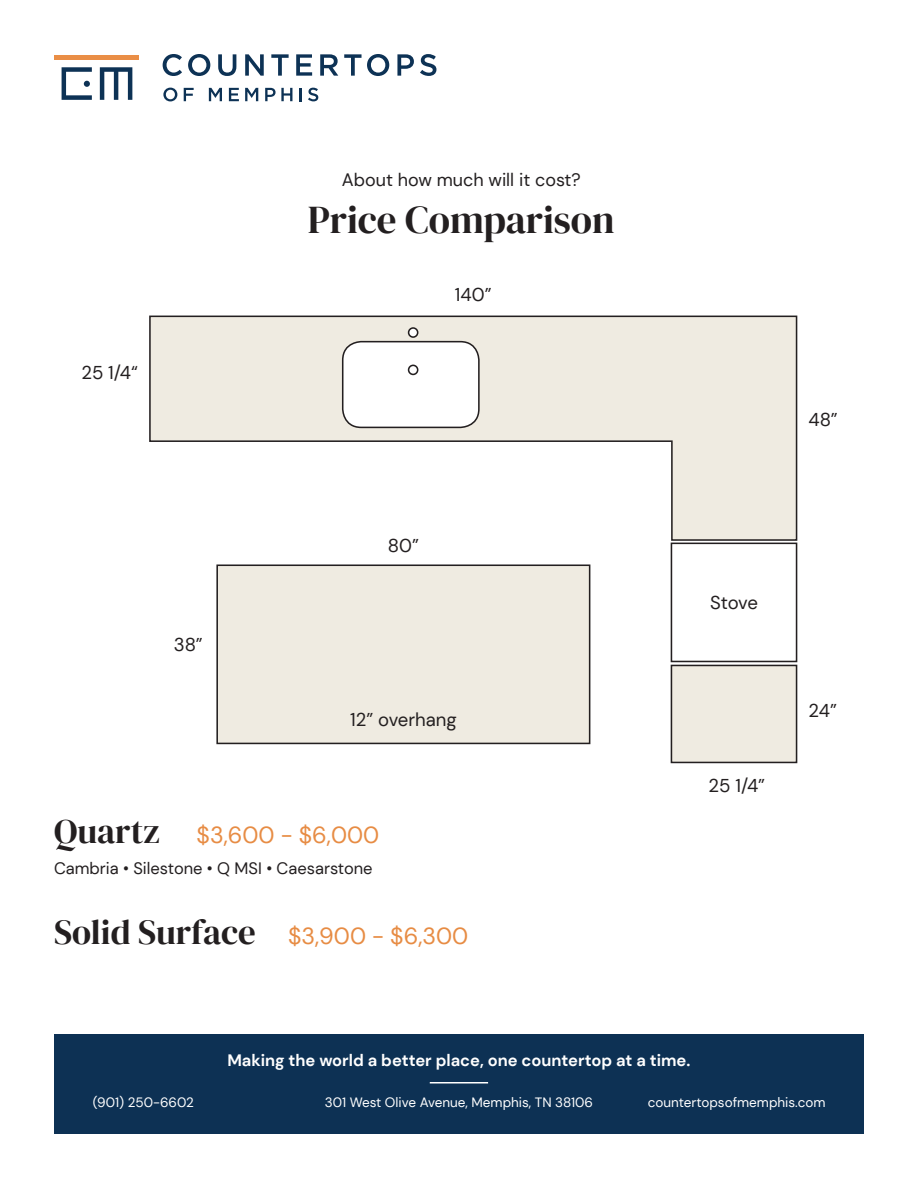
<style>
.page{position:relative;width:918px;height:1188px;background:#fff}
.page>*{position:absolute;margin:0;border:0;box-sizing:border-box;transform-origin:0 0}
.t1{font:39px "DM Serif Display";color:#231f20}
.t2{font:34.8px "DM Serif Display";color:#231f20}
.t3{font:23.25px "DM Sans";color:#e78c44}
.t4{font:18.6px "DM Sans";color:#231f20}
.t5{font:18px "DM Sans";color:#231f20}
.t6{font:700 16.5px "DM Sans";color:#fff}
.t7{font:16.5px "DM Sans";color:#231f20}
.t8{font:13.5px "DM Sans";color:#fff}
.s1{font-family:"DM Serif Display";font-size:34.8px;color:#231f20}
</style>
<div class="page">
<div style="left:54px;top:1035px;width:810px;height:99px;background:#0d3154"></div>
<hr style="left:430px;top:1082px;width:58px;height:2px;background:#fff">
<svg style="left:163px;top:54px;width:19px;height:22px"></svg>
<svg style="left:188px;top:54px;width:22px;height:22px"></svg>
<svg style="left:218px;top:54px;width:18px;height:22px"></svg>
<svg style="left:245px;top:54px;width:19px;height:22px"></svg>
<svg style="left:271px;top:54px;width:18px;height:22px"></svg>
<svg style="left:296px;top:54px;width:16px;height:22px"></svg>
<svg style="left:320px;top:54px;width:18px;height:22px"></svg>
<svg style="left:344px;top:54px;width:45px;height:22px"></svg>
<svg style="left:397px;top:54px;width:17px;height:22px"></svg>
<svg style="left:420px;top:54px;width:16px;height:22px"></svg>
<svg style="left:163px;top:88px;width:14px;height:13px"></svg>
<svg style="left:184px;top:88px;width:10px;height:13px"></svg>
<svg style="left:209px;top:88px;width:13px;height:13px"></svg>
<svg style="left:229px;top:88px;width:10px;height:13px"></svg>
<svg style="left:245px;top:88px;width:13px;height:13px"></svg>
<svg style="left:265px;top:88px;width:27px;height:13px"></svg>
<svg style="left:300px;top:88px;width:2px;height:13px"></svg>
<svg style="left:308px;top:88px;width:10px;height:13px"></svg>
<hr style="left:54px;top:55px;width:85px;height:4px;background:#ea8e46">
<svg style="left:100px;top:67px;width:32px;height:33px"></svg>
<svg style="left:62px;top:67px;width:30px;height:33px"></svg>
<div style="left:217px;top:565px;width:373px;height:178px;background:#efebe1"></div>
<div style="left:216px;top:564px;width:374px;height:180px;border:2px solid #231f20"></div>
<div style="left:671px;top:665px;width:126px;height:97px;background:#efebe1"></div>
<div style="left:671px;top:665px;width:126px;height:98px;border:2px solid #231f20"></div>
<div style="left:671px;top:543px;width:126px;height:119px;border:2px solid #231f20"></div>
<svg style="left:149px;top:315px;width:649px;height:226px"></svg>
<div style="left:343px;top:342px;width:136px;height:85px;background:#fff;border-radius:19px"></div>
<div style="left:342px;top:341px;width:138px;height:87px;border:2px solid #231f20;border-radius:19px"></div>
<div style="left:409px;top:328px;width:9px;height:9px;background:#fff;border-radius:50%"></div>
<div style="left:408px;top:327px;width:10px;height:11px;border:2px solid #231f20;border-radius:50%"></div>
<div style="left:408px;top:365px;width:10px;height:10px;border:2px solid #231f20;border-radius:50%"></div>
<h3 class="t5" style="left:342px;top:168px;width:241px">About how much will it cost?</h3>
<h1 class="t1" style="left:308px;top:197px;width:308px">Price Comparison</h1>
<h3 class="t4" style="left:81px;top:361px;width:58px">25 1/4“</h3>
<h3 class="t4" style="left:455px;top:283px;width:38px">140”</h3>
<h3 class="t4" style="left:808px;top:408px;width:31px">48”</h3>
<h3 class="t4" style="left:174px;top:633px;width:30px">38”</h3>
<h3 class="t4" style="left:388px;top:534px;width:33px">80”</h3>
<h3 class="t4" style="left:350px;top:708px;width:108px">12” overhang</h3>
<h2 class="t2" style="left:54px;top:811px;width:107px">Quartz</h2>
<h3 class="t3" style="left:197px;top:820px;width:184px">$3,600 - $6,000</h3>
<p class="t7" style="left:54px;top:858px;width:320px">Cambria • Silestone • Q MSI • Caesarstone</p>
<h3 class="t3" style="left:54px;top:922px;width:416px"><span class="s1">Solid Surface</span> $3,900 - $6,300</h3>
<h3 class="t4" style="left:710px;top:591px;width:49px">Stove</h3>
<h3 class="t4" style="left:709px;top:774px;width:58px">25 1/4”</h3>
<p class="t6" style="left:227px;top:1050px;width:465px">Making the world a better place, one countertop at a time.</p>
<h3 class="t4" style="left:808px;top:699px;width:30px">24”</h3>
<p class="t8" style="left:93px;top:1094px;width:103px">(901) 250-6602</p>
<p class="t8" style="left:325px;top:1094px;width:270px">301 West Olive Avenue, Memphis, TN 38106</p>
<p class="t8" style="left:648px;top:1094px;width:179px">countertopsofmemphis.com</p>
</div>
